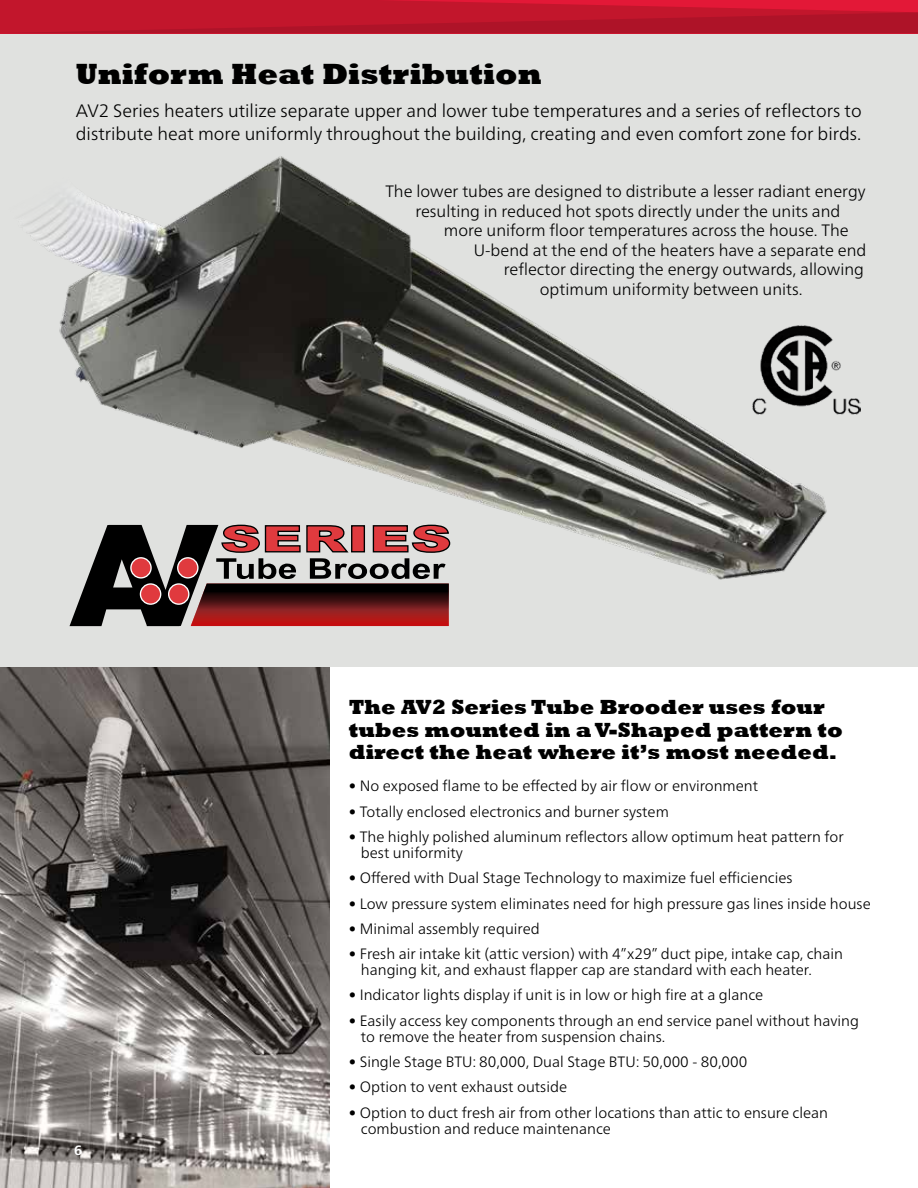
<style>
.page{position:relative;width:918px;height:1188px;background:#e0e1df}
.page>*{position:absolute;margin:0;border:0;box-sizing:border-box;transform-origin:0 0}
.t1{font:800 30px "Rockwell";color:#000}
.t2{font:800 21px/22.5px "Rockwell";color:#000}
.t3{font:300 18px/22.5px "Frutiger Neue LTW1 G";color:#000}
.t4{font:300 16.5px/19.5px "Frutiger Neue LTW1 G";color:#000;text-align:center}
.t5{font:300 15px/16.5px "Frutiger Neue LTW1 G";color:#000}
.t6{font:700 13.5px "Frutiger Neue LTW1 G";color:#fff}
</style>
<div class="page">
<svg style="left:0;top:0;width:918px;height:33px;background:#bf152b"></svg>
<div style="left:0;top:668px;width:918px;height:520px;background:#fff"></div>
<img style="left:26px;top:156px;width:801px;height:424px">
<img style="left:0;top:668px;width:330px;height:520px">
<img style="left:752px;top:324px;width:108px;height:91px">
<svg style="left:70px;top:524px;width:381px;height:102px"></svg>
<h1 class="t1" style="left:76px;top:56px;width:467px">Uniform Heat Distribution</h1>
<p class="t3" style="left:76px;top:99px;width:787px">AV2 Series heaters utilize separate upper and lower tube temperatures and a series of reflectors to distribute heat more uniformly throughout the building, creating and even comfort zone for birds.</p>
<p class="t4" style="left:385px;top:182px;width:482px">The lower tubes are designed to distribute a lesser radiant energy resulting in reduced hot spots directly under the units and</p>
<p class="t4" style="left:444px;top:221px;width:406px">more uniform floor temperatures across the house. The</p>
<p class="t4" style="left:474px;top:240px;width:394px">U-bend at the end of the heaters have a separate end</p>
<p class="t4" style="left:504px;top:260px;width:362px">reflector directing the energy outwards, allowing</p>
<p class="t4" style="left:540px;top:279px;width:264px">optimum uniformity between units.</p>
<h2 class="t2" style="left:349px;top:696px;width:496px">The AV2 Series Tube Brooder uses four tubes mounted in a V-Shaped pattern to direct the heat where it’s most needed.</h2>
<p class="t6" style="left:74px;top:1142px;width:10px">6</p>
<p class="t5" style="left:349px;top:778px;width:411px">• No exposed flame to be effected by air flow or environment</p>
<p class="t5" style="left:349px;top:803px;width:322px">• Totally enclosed electronics and burner system</p>
<p class="t5" style="left:361px;top:828px;width:484px;text-indent:-12px">• The highly polished aluminum reflectors allow optimum heat pattern for best uniformity</p>
<p class="t5" style="left:349px;top:870px;width:445px">• Offered with Dual Stage Technology to maximize fuel efficiencies</p>
<p class="t5" style="left:349px;top:895px;width:523px">• Low pressure system eliminates need for high pressure gas lines inside house</p>
<p class="t5" style="left:349px;top:920px;width:192px">• Minimal assembly required</p>
<p class="t5" style="left:361px;top:945px;width:484px;text-indent:-12px">• Fresh air intake kit (attic version) with 4”x29” duct pipe, intake cap, chain hanging kit, and exhaust flapper cap are standard with each heater.</p>
<p class="t5" style="left:349px;top:987px;width:416px">• Indicator lights display if unit is in low or high fire at a glance</p>
<p class="t5" style="left:361px;top:1012px;width:500px;text-indent:-12px">• Easily access key components through an end service panel without having to remove the heater from suspension chains.</p>
<p class="t5" style="left:349px;top:1054px;width:400px">• Single Stage BTU: 80,000, Dual Stage BTU: 50,000 - 80,000</p>
<p class="t5" style="left:349px;top:1079px;width:220px">• Option to vent exhaust outside</p>
<p class="t5" style="left:361px;top:1104px;width:469px;text-indent:-12px">• Option to duct fresh air from other locations than attic to ensure clean combustion and reduce maintenance</p>
</div>
